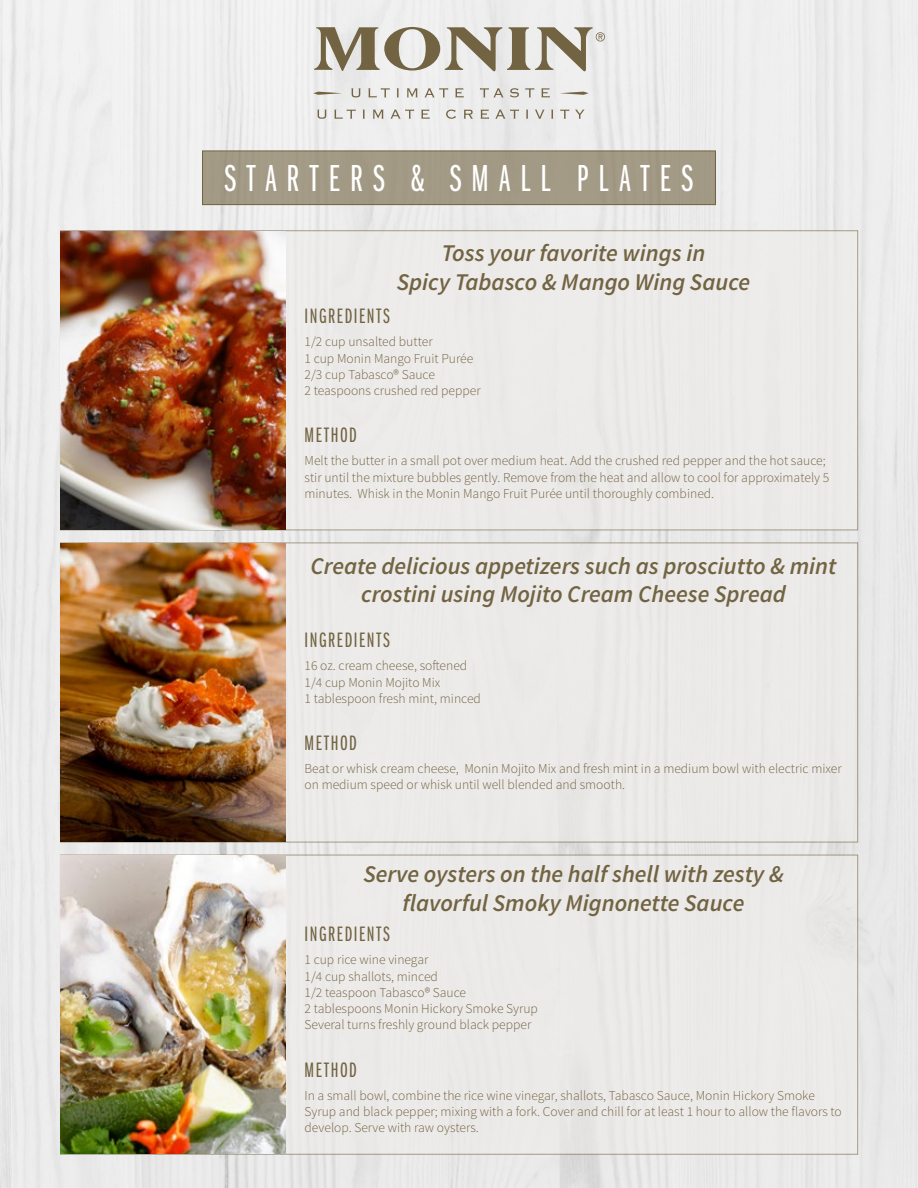
<style>
.page{position:relative;width:918px;height:1188px;background:#ececec}
.page>*{position:absolute;margin:0;border:0;box-sizing:border-box;transform-origin:0 0}
.t1{font:39px "Franklin Gothic URW Ext Com D Boo";letter-spacing:.265em;color:#fff}
.t2{font:italic 600 24px/28.8px "Source Sans Pro";color:#726442;text-align:center}
.t3{font:21.75px "Franklin Gothic URW Ext Com D Boo";letter-spacing:.07em;color:#726442}
.t4{font:300 13.5px/16.2px "Source Sans Pro";color:#726442}
</style>
<div class="page">
<div style="left:60px;top:230px;width:798px;height:301px;background:#edebea"></div>
<div style="left:60px;top:542px;width:798px;height:301px;background:#eceae9"></div>
<div style="left:60px;top:854px;width:798px;height:301px;background:#eceae9"></div>
<img style="left:61px;top:231px;width:224px;height:299px">
<img style="left:61px;top:543px;width:224px;height:299px">
<img style="left:61px;top:855px;width:224px;height:299px">
<div style="left:202px;top:151px;width:514px;height:54px;background:#a29a86"></div>
<div style="left:202px;top:151px;width:514px;height:54px;border:1px solid #726442"></div>
<svg style="left:313px;top:92px;width:29px;height:3px"></svg>
<svg style="left:560px;top:92px;width:29px;height:3px"></svg>
<svg style="left:314px;top:27px;width:291px;height:44px"></svg>
<svg style="left:351px;top:88px;width:10px;height:9px"></svg>
<svg style="left:368px;top:88px;width:22px;height:10px"></svg>
<svg style="left:397px;top:88px;width:2px;height:9px"></svg>
<svg style="left:407px;top:88px;width:11px;height:9px"></svg>
<svg style="left:424px;top:88px;width:24px;height:9px"></svg>
<svg style="left:455px;top:88px;width:9px;height:10px"></svg>
<svg style="left:480px;top:88px;width:24px;height:9px"></svg>
<svg style="left:510px;top:88px;width:9px;height:9px"></svg>
<svg style="left:525px;top:88px;width:9px;height:9px"></svg>
<svg style="left:541px;top:88px;width:9px;height:10px"></svg>
<svg style="left:317px;top:110px;width:10px;height:9px"></svg>
<svg style="left:334px;top:109px;width:22px;height:10px"></svg>
<svg style="left:363px;top:110px;width:2px;height:9px"></svg>
<svg style="left:373px;top:110px;width:11px;height:9px"></svg>
<svg style="left:390px;top:109px;width:24px;height:10px"></svg>
<svg style="left:421px;top:109px;width:9px;height:10px"></svg>
<svg style="left:446px;top:110px;width:10px;height:9px"></svg>
<svg style="left:464px;top:110px;width:9px;height:9px"></svg>
<svg style="left:480px;top:109px;width:9px;height:10px"></svg>
<svg style="left:495px;top:109px;width:24px;height:10px"></svg>
<svg style="left:526px;top:110px;width:2px;height:9px"></svg>
<svg style="left:535px;top:110px;width:10px;height:9px"></svg>
<svg style="left:551px;top:110px;width:2px;height:9px"></svg>
<svg style="left:560px;top:109px;width:9px;height:10px"></svg>
<svg style="left:575px;top:110px;width:10px;height:9px"></svg>
<h1 class="t1" style="left:225px;top:157px;width:470px">STARTERS &amp; SMALL PLATES</h1>
<h2 class="t2" style="left:397px;top:239px;width:355px">Toss your favorite wings in<br>Spicy Tabasco &amp; Mango Wing Sauce</h2>
<h3 class="t3" style="left:305px;top:305px;width:87px">INGREDIENTS</h3>
<p class="t4" style="left:305px;top:334px;width:178px">1/2 cup unsalted butter<br>1 cup Monin Mango Fruit Purée<br>2/3 cup Tabasco® Sauce<br>2 teaspoons crushed red pepper</p>
<h3 class="t3" style="left:305px;top:424px;width:54px">METHOD</h3>
<p class="t4" style="left:305px;top:453px;width:526px">Melt the butter in a small pot over medium heat. Add the crushed red pepper and the hot sauce; stir until the mixture bubbles gently. Remove from the heat and allow to cool for approximately 5 minutes. Whisk in the Monin Mango Fruit Purée until thoroughly combined.</p>
<h2 class="t2" style="left:311px;top:551px;width:527px">Create delicious appetizers such as prosciutto &amp; mint crostini using Mojito Cream Cheese Spread</h2>
<h3 class="t3" style="left:305px;top:629px;width:87px">INGREDIENTS</h3>
<p class="t4" style="left:305px;top:658px;width:178px">16 oz. cream cheese, softened<br>1/4 cup Monin Mojito Mix<br>1 tablespoon fresh mint, minced</p>
<h3 class="t3" style="left:305px;top:731px;width:54px">METHOD</h3>
<p class="t4" style="left:305px;top:761px;width:539px">Beat or whisk cream cheese, Monin Mojito Mix and fresh mint in a medium bowl with electric mixer on medium speed or whisk until well blended and smooth.</p>
<h2 class="t2" style="left:363px;top:860px;width:422px">Serve oysters on the half shell with zesty &amp; flavorful Smoky Mignonette Sauce</h2>
<h3 class="t3" style="left:305px;top:923px;width:87px">INGREDIENTS</h3>
<p class="t4" style="left:305px;top:952px;width:235px">1 cup rice wine vinegar<br>1/4 cup shallots, minced<br>1/2 teaspoon Tabasco® Sauce<br>2 tablespoons Monin Hickory Smoke Syrup<br>Several turns freshly ground black pepper</p>
<h3 class="t3" style="left:305px;top:1058px;width:54px">METHOD</h3>
<p class="t4" style="left:305px;top:1087px;width:539px">In a small bowl, combine the rice wine vinegar, shallots, Tabasco Sauce, Monin Hickory Smoke<br>Syrup and black pepper; mixing with a fork. Cover and chill for at least 1 hour to allow the flavors to develop. Serve with raw oysters.</p>
</div>
